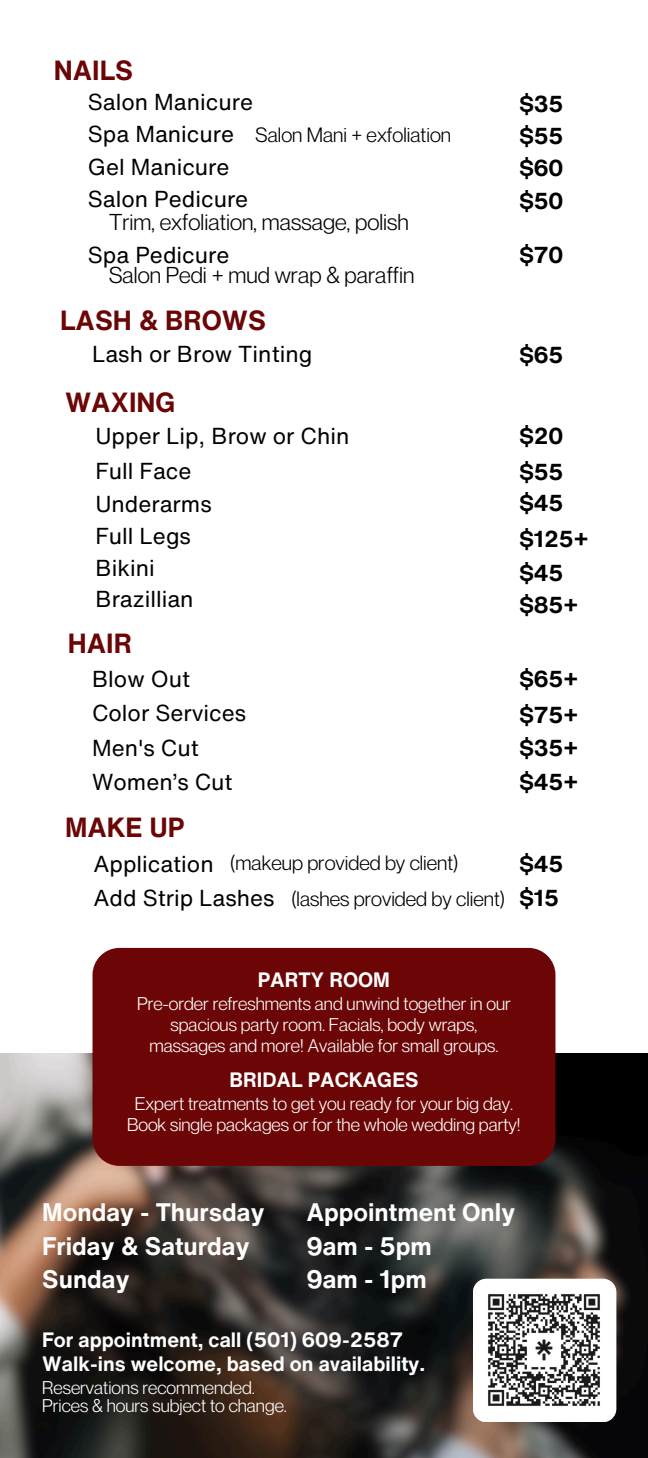
<style>
.page{position:relative;width:648px;height:1458px;background:#fff}
.page>*{position:absolute;margin:0;border:0;box-sizing:border-box;transform-origin:0 0}
.t1{font:700 27px "Helvetica Now Text";color:#6c0606}
.t2{font:700 24.75px/33.8px "Helvetica Now Text";color:#fff}
.t3{font:22.5px/31.9px "Helvetica Now Text";color:#000}
.t4{font:700 22.5px "Helvetica Now Text";color:#000}
.t5{font:22.5px "Neue Montreal";color:#000}
.t6{font:700 20.25px/23.6px "Helvetica Now Text";color:#fff}
.t7{font:20.25px "Neue Montreal";color:#000}
.t8{font:18px/20.9px "Neue Montreal";color:#fff;text-align:center}
</style>
<div class="page">
<img style="left:0;top:1053px;width:648px;height:405px">
<div style="left:93px;top:948px;width:462px;height:218px;background:#6c0606;border-radius:27px"></div>
<div style="left:473px;top:1279px;width:143px;height:143px;background:#fff;border-radius:14px"></div>
<img style="left:488px;top:1294px;width:112px;height:112px">
<h4 class="t1" style="left:54px;top:50px;width:81px">NAILS</h4>
<h1 class="t3" style="left:88px;top:86px;width:167px">Salon Manicure<br>Spa Manicure<br>Gel Manicure</h1>
<h4 class="t3" style="left:88px;top:182px;width:162px">Salon Pedicure</h4>
<h1 class="t4" style="left:519px;top:87px;width:46px">$35</h1>
<h4 class="t7" style="left:256px;top:123px;width:197px">Salon Mani + exfoliation</h4>
<h4 class="t4" style="left:519px;top:119px;width:46px">$55</h4>
<h4 class="t4" style="left:519px;top:151px;width:46px">$60</h4>
<h4 class="t5" style="left:109px;top:208px;width:301px">Trim, exfoliation, massage, polish</h4>
<h4 class="t4" style="left:519px;top:184px;width:46px">$50</h4>
<h4 class="t3" style="left:88px;top:238px;width:143px">Spa Pedicure</h4>
<h1 class="t5" style="left:109px;top:261px;width:307px">Salon Pedi + mud wrap &amp; paraffin</h1>
<h4 class="t4" style="left:519px;top:238px;width:46px">$70</h4>
<h4 class="t1" style="left:60px;top:300px;width:207px">LASH &amp; BROWS</h4>
<h4 class="t3" style="left:92px;top:338px;width:222px">Lash or Brow Tinting</h4>
<h4 class="t4" style="left:519px;top:338px;width:46px">$65</h4>
<h1 class="t1" style="left:65px;top:382px;width:112px">WAXING</h1>
<h4 class="t3" style="left:95px;top:420px;width:255px">Upper Lip, Brow or Chin</h4>
<h6 class="t3" style="left:95px;top:455px;width:97px">Full Face</h6>
<h4 class="t3" style="left:95px;top:487px;width:118px">Underarms</h4>
<h6 class="t3" style="left:95px;top:519px;width:97px">Full Legs</h6>
<h3 class="t4" style="left:519px;top:419px;width:46px">$20</h3>
<h3 class="t4" style="left:519px;top:455px;width:46px">$55</h3>
<h5 class="t4" style="left:519px;top:486px;width:46px">$45</h5>
<p class="t4" style="left:519px;top:522px;width:71px">$125+</p>
<h3 class="t3" style="left:95px;top:552px;width:61px">Bikini</h3>
<h3 class="t3" style="left:95px;top:582px;width:100px">Brazillian</h3>
<h3 class="t1" style="left:68px;top:624px;width:66px">HAIR</h3>
<h3 class="t3" style="left:92px;top:663px;width:100px">Blow Out</h3>
<h3 class="t3" style="left:92px;top:697px;width:156px">Color Services</h3>
<p class="t4" style="left:519px;top:556px;width:46px">$45</p>
<h5 class="t4" style="left:519px;top:588px;width:61px">$85+</h5>
<h3 class="t4" style="left:519px;top:662px;width:61px">$65+</h3>
<h3 class="t4" style="left:519px;top:698px;width:61px">$75+</h3>
<h3 class="t3" style="left:92px;top:732px;width:108px">Men's Cut</h3>
<h3 class="t4" style="left:519px;top:731px;width:61px">$35+</h3>
<h3 class="t3" style="left:92px;top:766px;width:142px">Women’s Cut</h3>
<h3 class="t4" style="left:519px;top:765px;width:61px">$45+</h3>
<h3 class="t1" style="left:65px;top:807px;width:121px">MAKE UP</h3>
<h3 class="t3" style="left:93px;top:848px;width:122px">Application</h3>
<h3 class="t4" style="left:519px;top:847px;width:46px">$45</h3>
<h3 class="t3" style="left:93px;top:882px;width:183px">Add Strip Lashes</h3>
<h3 class="t4" style="left:519px;top:881px;width:41px">$15</h3>
<p class="t7" style="left:230px;top:851px;width:230px">(makeup provided by client)</p>
<p class="t7" style="left:291px;top:886px;width:216px">(lashes provided by client)</p>
<h2 class="t6" style="left:258px;top:967px;width:134px">PARTY ROOM</h2>
<h2 class="t8" style="left:137px;top:993px;width:375px">Pre-order refreshments and unwind together in our spacious party room. Facials, body wraps, massages and more! Available for small groups.</h2>
<p class="t6" style="left:229px;top:1068px;width:191px">BRIDAL PACKAGES</p>
<h3 class="t8" style="left:135px;top:1093px;width:380px">Expert treatments to get you ready for your big day.</h3>
<p class="t8" style="left:127px;top:1114px;width:395px">Book single packages or for the whole wedding party!</p>
<h4 class="t2" style="left:42px;top:1195px;width:224px">Monday - Thursday<br>Friday &amp; Saturday<br>Sunday</h4>
<p class="t2" style="left:306px;top:1195px;width:210px">Appointment Only<br>9am - 5pm<br>9am - 1pm</p>
<h6 class="t6" style="left:42px;top:1327px;width:385px">For appointment, call (501) 609-2587<br>Walk-ins welcome, based on availability.</h6>
<h4 class="t8" style="left:42px;top:1377px;width:214px">Reservations recommended.</h4>
<p class="t8" style="left:42px;top:1395px;width:246px">Prices &amp; hours subject to change.</p>
</div>
